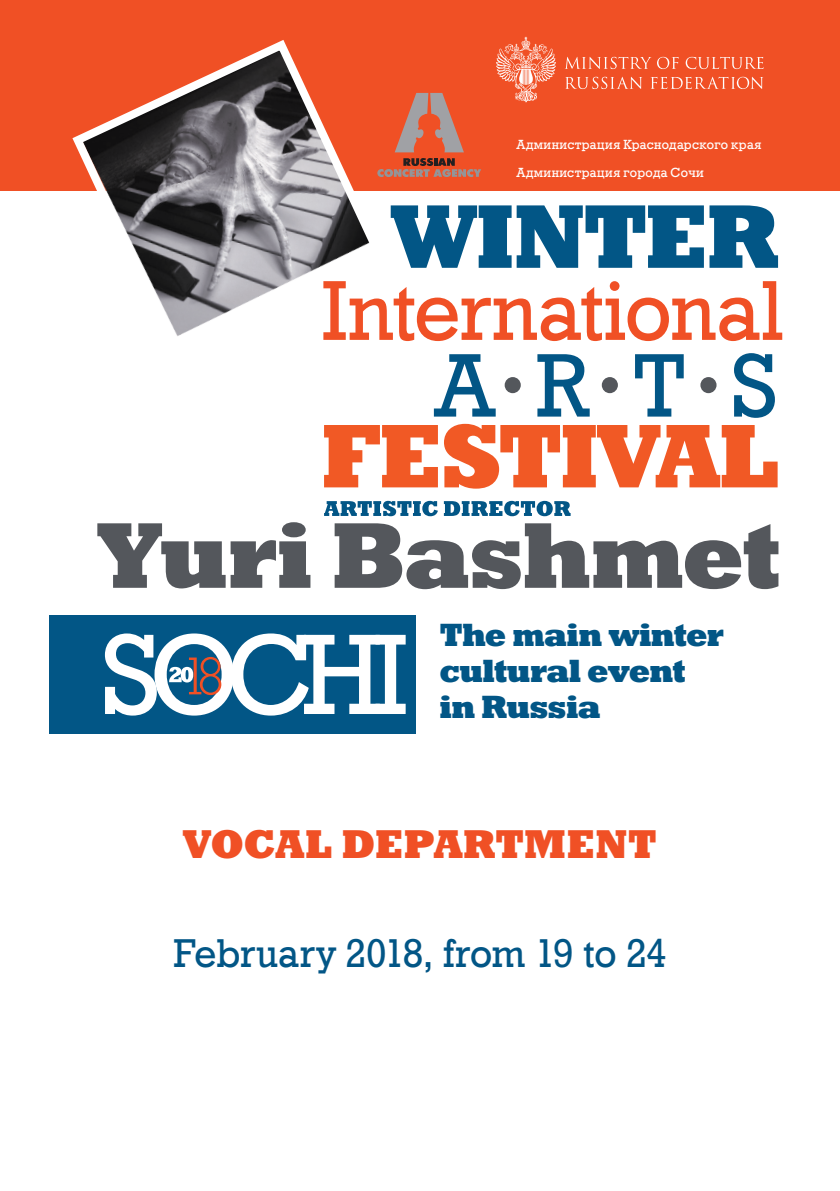
<style>
.page{position:relative;width:840px;height:1191px;background:#fff}
.page>*{position:absolute;margin:0;border:0;box-sizing:border-box;transform-origin:0 0}
.t1{font:114px "Geo Slb 712 Md BT";letter-spacing:-.095em;color:#fff}
.t2{font:40px "Geo Slb 712 Md BT";letter-spacing:.005em;color:#025686}
.t3{font:40px "Geo Slb 712 X Bd BT";letter-spacing:.025em;color:#f05025}
.t4{font:32px "Geo Slb 712 X Bd BT";color:#025686}
.t5{font:13.2px "Geo Slb 712 Md BT";letter-spacing:.025em;color:#fff}
</style>
<div class="page">
<div style="left:49px;top:615px;width:366px;height:119px;background:#025686"></div>
<div style="left:0;top:0;width:839px;height:190px;background:#f05025"></div>
<svg style="left:67px;top:40px;width:319px;height:296px"></svg>
<svg style="left:390px;top:205px;width:387px;height:63px"></svg>
<svg style="left:323px;top:281px;width:458px;height:60px"></svg>
<svg style="left:324px;top:424px;width:453px;height:64px"></svg>
<svg style="left:324px;top:501px;width:246px;height:15px"></svg>
<svg style="left:97px;top:522px;width:681px;height:67px;fill:#54575c"></svg>
<svg style="left:433px;top:353px;width:341px;height:65px"></svg>
<svg style="left:496px;top:37px;width:59px;height:65px"></svg>
<svg style="left:565px;top:57px;width:198px;height:32px"></svg>
<svg style="left:377px;top:158px;width:104px;height:19px"></svg>
<svg style="left:395px;top:93px;width:68px;height:59px"></svg>
<svg style="left:169px;top:657px;width:52px;height:38px"></svg>
<p class="t5" style="left:516px;top:136px;width:246px">Администрация Краснодарского края</p>
<p class="t5" style="left:516px;top:164px;width:188px">Администрация города Сочи</p>
<p class="t1" style="left:99px;top:600px;width:310px">SOCHI</p>
<p class="t4" style="left:439px;top:613px;width:285px">The main winter</p>
<p class="t4" style="left:439px;top:649px;width:247px">cultural event</p>
<p class="t4" style="left:439px;top:685px;width:162px">in Russia</p>
<p class="t3" style="left:183px;top:817px;width:474px">VOCAL DEPARTMENT</p>
<p class="t2" style="left:173px;top:926px;width:494px">February 2018, from 19 to 24</p>
</div>
